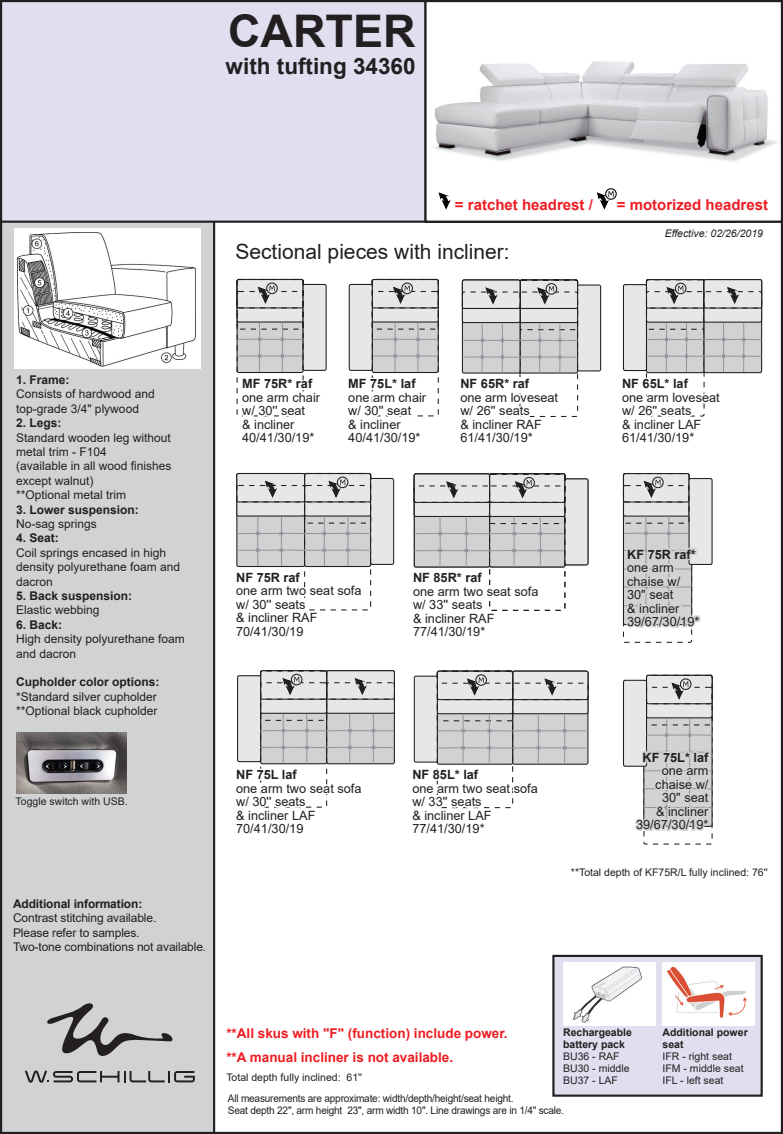
<style>
.page{position:relative;width:783px;height:1134px;background:#fff}
.page>*{position:absolute;margin:0;border:0;box-sizing:border-box;transform-origin:0 0}
.t1{font:700 45px "Arial";color:#231f20}
.t2{font:700 22.5px "Arial";color:#231f20}
.t3{font:21px "Arial";color:#231f20}
.t4{font:700 15px "Arial";color:#ee1d23}
.t5{font:700 13.5px/24px "Arial";color:#ee1d23}
.t6{font:12.75px/13.5px "Arial";color:#231f20}
.t7{font:700 12.75px "Arial";color:#231f20}
.t8{font:12px/14.4px "Arial";color:#231f20}
.t9{font:700 12px "Arial";color:#231f20}
.t10{font:10.5px/12px "Arial";color:#231f20}
.t11{font:10.5px/12px "Arial";letter-spacing:-.02em;color:#231f20;scale:.96 1}
.t12{font:700 10.5px/12px "Arial";color:#231f20}
.t13{font:italic 10.5px "Arial";color:#231f20}
</style>
<div class="page">
<div style="left:1px;top:21px;width:213px;height:1112px;background:#d1d2d4"></div>
<div style="left:0;top:20px;width:215px;height:1114px;border:2px solid #231f20"></div>
<div style="left:1px;top:1px;width:733px;height:221px;background:#e0dfef"></div>
<svg style="left:47px;top:1003px;width:126px;height:53px"></svg>
<svg style="left:25px;top:1071px;width:170px;height:12px"></svg>
<div style="left:14px;top:228px;width:187px;height:141px;background:#fff"></div>
<img style="left:18px;top:232px;width:178px;height:134px">
<div style="left:623px;top:680px;width:24px;height:86px;background:#e6e7e9;border-radius:2px"></div>
<div style="left:623px;top:680px;width:24px;height:87px;border:1px solid #231f20;border-radius:2px"></div>
<div style="left:689px;top:479px;width:23px;height:85px;background:#e6e7e9;border-radius:2px"></div>
<div style="left:689px;top:478px;width:24px;height:87px;border:1px solid #231f20;border-radius:2px"></div>
<svg style="left:622px;top:473px;width:81px;height:158px"></svg>
<svg style="left:632px;top:674px;width:81px;height:161px"></svg>
<div style="left:553px;top:956px;width:209px;height:140px;background:#e0dfef"></div>
<div style="left:552px;top:955px;width:211px;height:142px;border:2px solid #231f20"></div>
<div style="left:663px;top:962px;width:92px;height:63px;background:#fff"></div>
<img style="left:667px;top:966px;width:80px;height:52px">
<div style="left:563px;top:962px;width:93px;height:63px;background:#fff"></div>
<img style="left:573px;top:966px;width:70px;height:57px">
<div style="left:303px;top:284px;width:23px;height:86px;background:#e6e7e9;border-radius:2px"></div>
<div style="left:303px;top:284px;width:24px;height:87px;border:1px solid #231f20;border-radius:2px"></div>
<div style="left:578px;top:285px;width:23px;height:86px;background:#e6e7e9;border-radius:2px"></div>
<div style="left:577px;top:284px;width:24px;height:87px;border:1px solid #231f20;border-radius:2px"></div>
<div style="left:371px;top:478px;width:23px;height:86px;background:#e6e7e9;border-radius:2px"></div>
<div style="left:370px;top:478px;width:24px;height:87px;border:1px solid #231f20;border-radius:2px"></div>
<svg style="left:236px;top:472px;width:136px;height:139px"></svg>
<svg style="left:237px;top:670px;width:158px;height:138px"></svg>
<svg style="left:236px;top:278px;width:88px;height:139px"></svg>
<svg style="left:348px;top:278px;width:91px;height:139px"></svg>
<svg style="left:461px;top:279px;width:118px;height:138px"></svg>
<svg style="left:622px;top:279px;width:141px;height:138px"></svg>
<div style="left:565px;top:479px;width:23px;height:86px;background:#e6e7e9;border-radius:2px"></div>
<div style="left:564px;top:478px;width:24px;height:87px;border:1px solid #231f20;border-radius:2px"></div>
<svg style="left:413px;top:473px;width:153px;height:138px"></svg>
<svg style="left:413px;top:670px;width:176px;height:139px"></svg>
<div style="left:426px;top:1px;width:356px;height:221px;background:#fff"></div>
<img style="left:435px;top:61px;width:342px;height:136px">
<div style="left:424px;top:0;width:359px;height:223px;border:2px solid #231f20"></div>
<svg style="left:438px;top:191px;width:15px;height:19px"></svg>
<svg style="left:606px;top:189px;width:10px;height:10px"></svg>
<div style="left:605px;top:188px;width:12px;height:12px;border:1px solid #040503;border-radius:50%"></div>
<svg style="left:596px;top:191px;width:18px;height:19px"></svg>
<img style="left:16px;top:733px;width:110px;height:61px">
<h1 class="t1" style="left:228px;top:-1px;width:189px">CARTER</h1>
<h2 class="t2" style="left:226px;top:50px;width:192px">with tufting 34360</h2>
<p class="t4" style="left:455px;top:194px;width:139px">= ratchet headrest /</p>
<p class="t4" style="left:617px;top:194px;width:153px">= motorized headrest</p>
<h3 class="t3" style="left:235px;top:237px;width:276px">Sectional pieces with incliner:</h3>
<p class="t13" style="left:665px;top:227px;width:100px">Effective: 02/26/2019</p>
<p class="t9" style="left:16px;top:371px;width:55px">1. Frame:</p>
<p class="t8" style="left:16px;top:387px;width:140px">Consists of hardwood and top-grade 3/4" plywood</p>
<p class="t9" style="left:16px;top:415px;width:47px">2. Legs:</p>
<p class="t8" style="left:16px;top:430px;width:157px">Standard wooden leg without metal trim - F104<br>(available in all wood finishes except walnut)<br>**Optional metal trim</p>
<p class="t9" style="left:16px;top:501px;width:124px">3. Lower suspension:</p>
<p class="t8" style="left:16px;top:517px;width:82px">No-sag springs</p>
<p class="t9" style="left:16px;top:530px;width:44px">4. Seat:</p>
<p class="t8" style="left:16px;top:545px;width:166px">Coil springs encased in high density polyurethane foam and dacron</p>
<p class="t9" style="left:16px;top:587px;width:118px">5. Back suspension:</p>
<p class="t8" style="left:16px;top:603px;width:85px">Elastic webbing</p>
<p class="t9" style="left:16px;top:616px;width:48px">6. Back:</p>
<p class="t8" style="left:16px;top:632px;width:170px">High density polyurethane foam and dacron</p>
<p class="t9" style="left:16px;top:674px;width:145px">Cupholder color options:</p>
<p class="t8" style="left:16px;top:689px;width:143px">*Standard silver cupholder **Optional black cupholder</p>
<p class="t10" style="left:16px;top:796px;width:114px">Toggle switch with USB.</p>
<p class="t9" style="left:13px;top:895px;width:131px">Additional information:</p>
<p class="t8" style="left:13px;top:911px;width:195px">Contrast stitching available.<br>Please refer to samples.<br>Two-tone combinations not available.</p>
<p class="t7" style="left:242px;top:375px;width:72px">MF 75R* raf</p>
<p class="t6" style="left:242px;top:391px;width:79px">one arm chair w/ 30'' seat<br>&amp; incliner<br>40/41/30/19*</p>
<p class="t7" style="left:348px;top:375px;width:69px">MF 75L* laf</p>
<p class="t6" style="left:348px;top:391px;width:79px">one arm chair w/ 30'' seat<br>&amp; incliner<br>40/41/30/19*</p>
<p class="t7" style="left:460px;top:375px;width:70px">NF 65R* raf</p>
<p class="t6" style="left:460px;top:391px;width:99px">one arm loveseat w/ 26'' seats<br>&amp; incliner RAF<br>61/41/30/19*</p>
<p class="t7" style="left:236px;top:568px;width:65px">NF 75R raf</p>
<p class="t6" style="left:236px;top:584px;width:127px">one arm two seat sofa w/ 30'' seats<br>&amp; incliner RAF<br>70/41/30/19</p>
<p class="t7" style="left:413px;top:569px;width:70px">NF 85R* raf</p>
<p class="t6" style="left:413px;top:584px;width:127px">one arm two seat sofa w/ 33'' seats<br>&amp; incliner RAF<br>77/41/30/19*</p>
<p class="t7" style="left:622px;top:375px;width:67px">NF 65L* laf</p>
<p class="t6" style="left:622px;top:391px;width:99px">one arm loveseat w/ 26'' seats<br>&amp; incliner LAF<br>61/41/30/19*</p>
<p class="t7" style="left:627px;top:545px;width:70px">KF 75R raf*</p>
<p class="t6" style="left:627px;top:561px;width:74px">one arm chaise w/<br>30" seat<br>&amp; incliner<br>39/67/30/19*</p>
<p class="t7" style="left:236px;top:766px;width:62px">NF 75L laf</p>
<p class="t6" style="left:236px;top:781px;width:127px">one arm two seat sofa w/ 30'' seats<br>&amp; incliner LAF<br>70/41/30/19</p>
<p class="t7" style="left:412px;top:766px;width:67px">NF 85L* laf</p>
<p class="t6" style="left:412px;top:781px;width:127px">one arm two seat sofa w/ 33'' seats<br>&amp; incliner LAF<br>77/41/30/19*</p>
<p class="t7" style="left:643px;top:748px;width:67px">KF 75L* laf</p>
<p class="t6" style="left:636px;top:764px;width:74px;text-align:right">one arm chaise w/<br>30" seat<br>&amp; incliner<br>39/67/30/19*</p>
<p class="t10" style="left:571px;top:866px;width:198px">**Total depth of KF75R/L fully inclined: 76''</p>
<p class="t5" style="left:226px;top:1021px;width:283px">**All skus with "F" (function) include power. **A manual incliner is not available.</p>
<p class="t10" style="left:226px;top:1072px;width:137px">Total depth fully inclined: 61''</p>
<p class="t12" style="left:563px;top:1027px;width:70px">Rechargeable battery pack</p>
<p class="t10" style="left:563px;top:1051px;width:68px">BU36 - RAF<br>BU30 - middle<br>BU37 - LAF</p>
<p class="t11" style="left:228px;top:1092px;width:352px">All measurements are approximate: width/depth/height/seat height.<br>Seat depth 22", arm height 23", arm width 10". Line drawings are in 1/4" scale.</p>
<p class="t12" style="left:663px;top:1027px;width:87px">Additional power seat</p>
<p class="t10" style="left:663px;top:1051px;width:83px">IFR - right seat<br>IFM - middle seat<br>IFL - left seat</p>
</div>
